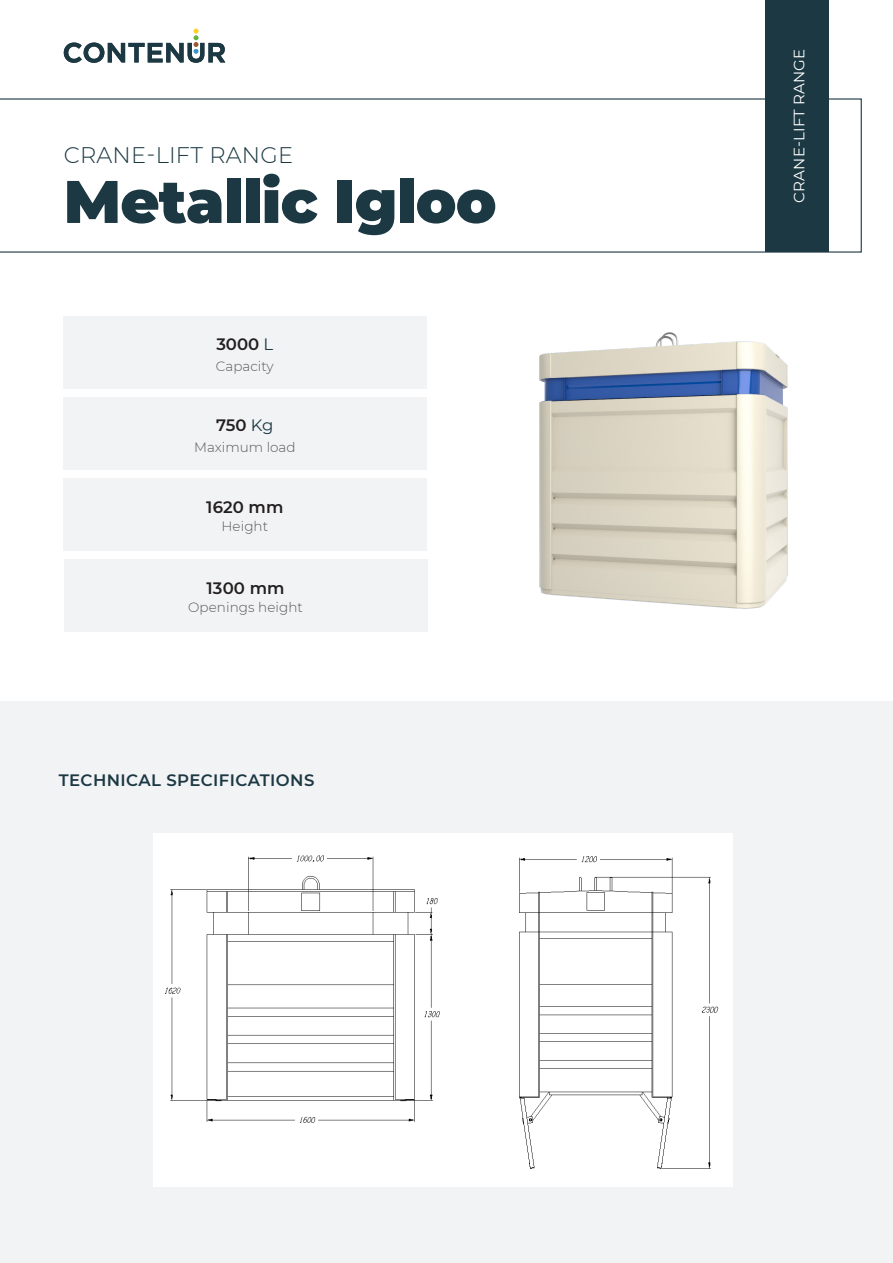
<style>
.page{position:relative;width:893px;height:1263px;background:#fff}
.page>*{position:absolute;margin:0;border:0;box-sizing:border-box;transform-origin:0 0}
.t1{font:900 60px "Montserrat";letter-spacing:-.01em;color:#1b3843}
.t2{font:300 22.5px "Montserrat";letter-spacing:.01em;color:#1b3843}
._03_Subtitulares{font:600 16.5px "Montserrat";letter-spacing:.025em;color:#1b3843}
._02_TEX_GENERAL{font:600 16.5px "Montserrat";letter-spacing:.005em;color:#231f20}
.t3{font:15px "Montserrat";letter-spacing:.01em;color:#fff}
._02_TEX_GENERAL-2{font:300 13.5px "Montserrat";letter-spacing:.005em;color:#57585a}
.s1{font-weight:400;color:#1b3843}
</style>
<div class="page">
<svg style="left:0;top:98px;width:862px;height:155px"></svg>
<div style="left:765px;top:0;width:64px;height:252px;background:#1b3843"></div>
<div style="left:0;top:702px;width:893px;height:561px;background:#f2f3f4"></div>
<img style="left:539px;top:332px;width:249px;height:277px">
<svg style="left:64px;top:29px;width:161px;height:34px"></svg>
<div style="left:153px;top:833px;width:580px;height:353px;background:#fff"></div>
<div style="left:63px;top:317px;width:364px;height:72px;background:#f2f3f4"></div>
<div style="left:63px;top:398px;width:364px;height:72px;background:#f2f3f4"></div>
<div style="left:63px;top:479px;width:364px;height:72px;background:#f2f3f4"></div>
<div style="left:64px;top:559px;width:363px;height:72px;background:#f2f3f4"></div>
<h2 class="t2" style="left:64px;top:140px;width:231px">CRANE-LIFT RANGE</h2>
<h1 class="t1" style="left:64px;top:157px;width:434px">Metallic Igloo</h1>
<p class="_02_TEX_GENERAL" style="left:216px;top:333px;width:58px">3000 <span class="s1">L</span></p>
<p class="_02_TEX_GENERAL-2" style="left:216px;top:357px;width:59px">Capacity</p>
<p class="_02_TEX_GENERAL" style="left:216px;top:414px;width:59px">750 <span class="s1">Kg</span></p>
<p class="_02_TEX_GENERAL-2" style="left:194px;top:438px;width:103px">Maximum load</p>
<p class="_02_TEX_GENERAL" style="left:206px;top:495px;width:79px">1620 mm</p>
<p class="_02_TEX_GENERAL-2" style="left:222px;top:517px;width:48px">Height</p>
<p class="_02_TEX_GENERAL" style="left:207px;top:576px;width:79px">1300 mm</p>
<p class="_02_TEX_GENERAL-2" style="left:188px;top:598px;width:116px">Openings height</p>
<p class="_03_Subtitulares" style="left:59px;top:768px;width:257px">TECHNICAL SPECIFICATIONS</p>
<p class="t3" style="left:789px;top:203px;width:155px;rotate:-90deg">CRANE-LIFT RANGE</p>
</div>
